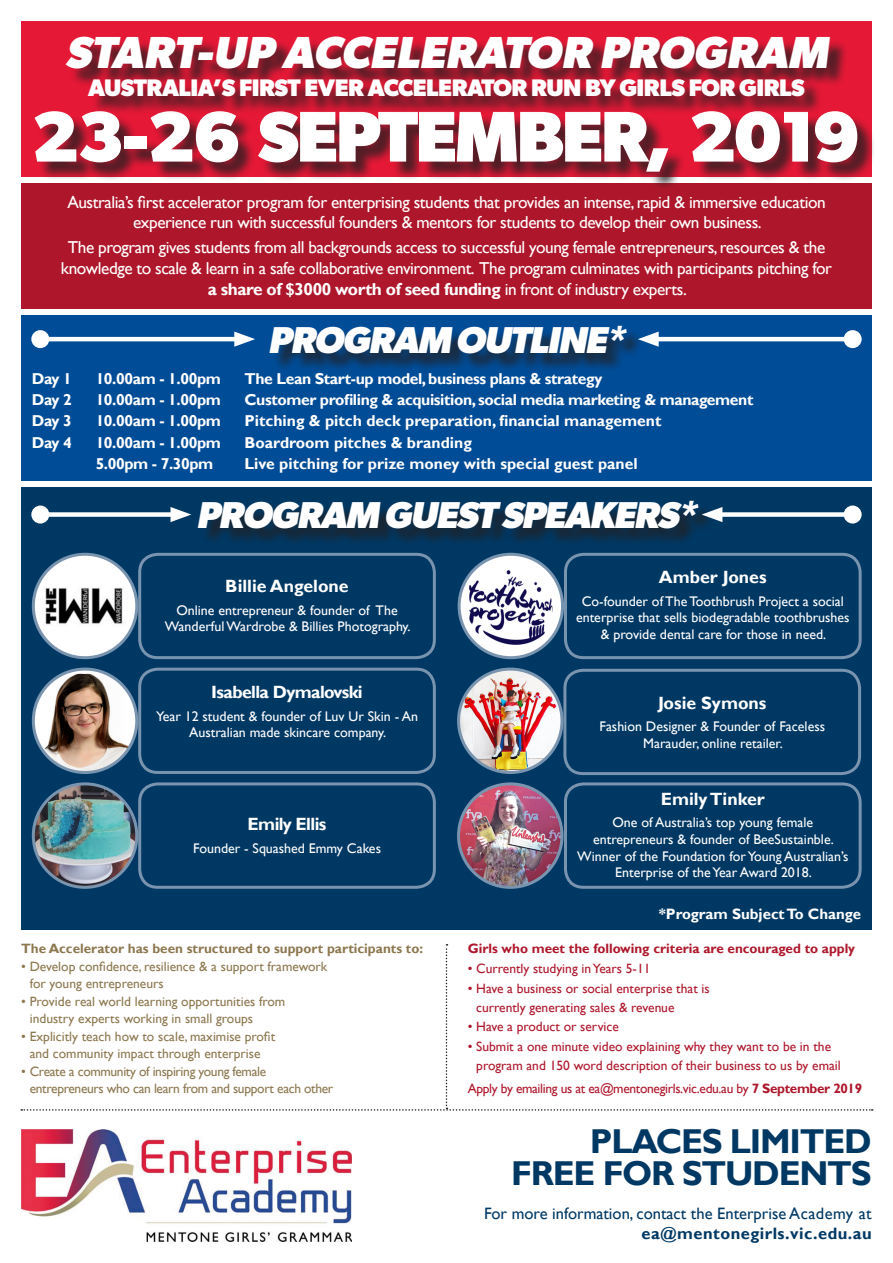
<style>
.page{position:relative;width:893px;height:1263px;background:#fff}
.page>*{position:absolute;margin:0;border:0;box-sizing:border-box;transform-origin:0 0}
.t1{font:700 72px "Gibson";letter-spacing:-.035em;color:#fff}
.t2{font:italic 700 45px "Gibson";color:#fff}
.t3{font:italic 700 37.5px "Gibson";color:#fff}
.t4{font:700 34.5px/32.4px "Gill Sans";letter-spacing:-.035em;color:#003864;text-align:right}
.t5{font:700 24px "Gibson";letter-spacing:-.02em;color:#fff}
.t6{font:700 17.7px "Gill Sans";color:#fff}
.t7{font:700 17.7px "Gill Sans";letter-spacing:-.035em;color:#fff}
.t8{font:17.25px/20.7px "Gill Sans";letter-spacing:-.025em;color:#fff;text-align:center}
.t9{font:16.5px/19.8px "Gill Sans";color:#003864;text-align:right}
.t10{font:700 15.75px "Gill Sans";letter-spacing:-.025em;color:#fff}
.t11{font:700 15.75px "Gill Sans";color:#fff}
.t12{font:700 15px "Gill Sans";color:#fff}
.t13{font:13.95px/16.8px "Gill Sans";color:#fff;text-align:center}
.t14{font:13.5px/18.8px "Gill Sans";color:#ae172b}
.t15{font:13.5px/17px "Gill Sans";color:#8c784f}
.t16{font:13.5px/17px "Gill Sans";letter-spacing:-.025em;color:#8c784f}
.t17{font:13.5px "Gill Sans";letter-spacing:-.025em;color:#ae172b}
.t18{font:700 13.5px "Gill Sans";color:#8c784f}
.t19{font:700 13.5px "Gill Sans";color:#ae172b}
.s1{font-weight:700}
</style>
<div class="page">
<div style="left:21px;top:21px;width:851px;height:155px;background:#e51836"></div>
<div style="left:21px;top:183px;width:851px;height:125px;background:#ae172b"></div>
<div style="left:21px;top:315px;width:851px;height:165px;background:#004c97"></div>
<div style="left:21px;top:487px;width:851px;height:442px;background:#003864"></div>
<div style="left:272px;top:328px;width:373px;height:44px;background:#231f20;opacity:.75"></div>
<div style="left:201px;top:503px;width:516px;height:43px;background:#231f20;opacity:.75"></div>
<div style="left:38px;top:114px;width:838px;height:76px;background:#231f20;opacity:.75"></div>
<img style="left:21px;top:1129px;width:330px;height:113px">
<div style="left:33px;top:554px;width:104px;height:104px;background:#fff;border-radius:50%"></div>
<img style="left:41px;top:576px;width:87px;height:60px">
<div style="left:32px;top:553px;width:106px;height:106px;border:3px solid #7994af;border-radius:50%"></div>
<div style="left:138px;top:553px;width:298px;height:106px;border:3px solid #7994af;border-radius:18px"></div>
<img style="left:33px;top:786px;width:104px;height:101px">
<div style="left:32px;top:782px;width:106px;height:107px;border:3px solid #7994af;border-radius:50%"></div>
<div style="left:138px;top:782px;width:298px;height:107px;border:3px solid #7994af;border-radius:18px"></div>
<img style="left:33px;top:674px;width:104px;height:98px">
<div style="left:32px;top:667px;width:106px;height:107px;border:3px solid #7994af;border-radius:50%"></div>
<div style="left:138px;top:668px;width:298px;height:106px;border:3px solid #7994af;border-radius:18px"></div>
<div style="left:564px;top:553px;width:298px;height:106px;border:3px solid #7994af;border-radius:18px"></div>
<div style="left:563px;top:669px;width:298px;height:106px;border:3px solid #7994af;border-radius:18px"></div>
<div style="left:564px;top:782px;width:298px;height:107px;border:3px solid #7994af;border-radius:18px"></div>
<div style="left:69px;top:39px;width:779px;height:48px;background:#231f20;opacity:.75"></div>
<div style="left:91px;top:81px;width:732px;height:34px;background:#231f20;opacity:.75"></div>
<hr style="left:40px;top:337px;width:203px;height:4px;background:#fff">
<div style="left:31px;top:330px;width:18px;height:18px;background:#fff;border-radius:50%"></div>
<svg style="left:234px;top:332px;width:21px;height:15px"></svg>
<div style="left:40px;top:512px;width:139px;height:5px;background:#fff"></div>
<div style="left:31px;top:505px;width:18px;height:18px;background:#fff;border-radius:50%"></div>
<svg style="left:171px;top:507px;width:20px;height:15px"></svg>
<hr style="left:650px;top:337px;width:203px;height:4px;background:#fff">
<div style="left:844px;top:330px;width:18px;height:18px;background:#fff;border-radius:50%"></div>
<svg style="left:638px;top:332px;width:21px;height:15px"></svg>
<div style="left:714px;top:512px;width:139px;height:5px;background:#fff"></div>
<div style="left:844px;top:505px;width:18px;height:18px;background:#fff;border-radius:50%"></div>
<svg style="left:702px;top:507px;width:20px;height:15px"></svg>
<img style="left:459px;top:784px;width:103px;height:103px;border-radius:52px">
<div style="left:457px;top:782px;width:106px;height:107px;border:3px solid #7994af;border-radius:50%"></div>
<svg style="left:459px;top:554px;width:103px;height:104px"></svg>
<img style="left:469px;top:565px;width:83px;height:84px">
<div style="left:458px;top:553px;width:106px;height:106px;border:3px solid #7994af;border-radius:50%"></div>
<img style="left:459px;top:671px;width:103px;height:101px">
<div style="left:457px;top:667px;width:106px;height:107px;border:3px solid #7994af;border-radius:50%"></div>
<svg style="left:21px;top:944px;width:852px;height:167px"></svg>
<p class="t2" style="left:65px;top:26px;width:773px">START-UP ACCELERATOR PROGRAM</p>
<p class="t5" style="left:88px;top:73px;width:718px">AUSTRALIA’S FIRST EVER ACCELERATOR RUN BY GIRLS FOR GIRLS</p>
<p class="t1" style="left:31px;top:94px;width:831px">23-26 SEPTEMBER, 2019</p>
<p class="t8" style="left:67px;top:192px;width:760px">Australia’s first accelerator program for enterprising students that provides an intense, rapid &amp; immersive education experience run with successful founders &amp; mentors for students to develop their own business.</p>
<p class="t8" style="left:61px;top:237px;width:773px">The program gives students from all backgrounds access to successful young female entrepreneurs, resources &amp; the knowledge to scale &amp; learn in a safe collaborative environment. The program culminates with participants pitching for <span class="s1">a share of $3000 worth of seed funding</span> in front of industry experts.</p>
<p class="t3" style="left:268px;top:318px;width:366px">PROGRAM OUTLINE*</p>
<p class="t10" style="left:32px;top:369px;width:41px">Day 1</p>
<p class="t10" style="left:96px;top:369px;width:127px">10.00am - 1.00pm</p>
<p class="t10" style="left:244px;top:369px;width:360px">The Lean Start-up model, business plans &amp; strategy</p>
<p class="t10" style="left:32px;top:390px;width:41px">Day 2</p>
<p class="t10" style="left:96px;top:390px;width:127px">10.00am - 1.00pm</p>
<p class="t10" style="left:244px;top:390px;width:510px">Customer profiling &amp; acquisition, social media marketing &amp; management</p>
<p class="t10" style="left:32px;top:412px;width:41px">Day 3</p>
<p class="t10" style="left:96px;top:412px;width:127px">10.00am - 1.00pm</p>
<p class="t11" style="left:244px;top:412px;width:418px">Pitching &amp; pitch deck preparation, financial management</p>
<p class="t10" style="left:32px;top:433px;width:41px">Day 4</p>
<p class="t10" style="left:96px;top:433px;width:127px">10.00am - 1.00pm</p>
<p class="t11" style="left:244px;top:433px;width:229px">Boardroom pitches &amp; branding</p>
<p class="t10" style="left:96px;top:454px;width:119px">5.00pm - 7.30pm</p>
<p class="t11" style="left:244px;top:454px;width:395px">Live pitching for prize money with special guest panel</p>
<p class="t3" style="left:196px;top:492px;width:510px">PROGRAM GUEST SPEAKERS*</p>
<p class="t6" style="left:225px;top:575px;width:125px">Billie Angelone</p>
<p class="t13" style="left:165px;top:602px;width:247px">Online entrepreneur &amp; founder of The<br>Wanderful Wardrobe &amp; Billies Photography.</p>
<p class="t7" style="left:211px;top:681px;width:153px">Isabella Dymalovski</p>
<p class="t13" style="left:156px;top:708px;width:263px">Year 12 student &amp; founder of Luv Ur Skin - An<br>Australian made skincare company.</p>
<p class="t7" style="left:248px;top:813px;width:80px">Emily Ellis</p>
<p class="t13" style="left:193px;top:840px;width:189px">Founder - Squashed Emmy Cakes</p>
<p class="t18" style="left:21px;top:941px;width:403px">The Accelerator has been structured to support participants to:</p>
<p class="t15" style="left:30px;top:958px;width:299px;text-indent:-9px">• Develop confidence, resilience &amp; a support framework for young entrepreneurs</p>
<p class="t15" style="left:30px;top:993px;width:257px;text-indent:-9px">• Provide real world learning opportunities from industry experts working in small groups</p>
<p class="t15" style="left:21px;top:1028px;width:255px;text-align:center">• Explicitly teach how to scale, maximise profit and community impact through enterprise</p>
<p class="t16" style="left:30px;top:1063px;width:305px;text-indent:-9px">• Create a community of inspiring young female entrepreneurs who can learn from and support each other</p>
<p class="t6" style="left:659px;top:567px;width:109px">Amber Jones</p>
<p class="t13" style="left:576px;top:593px;width:275px">Co-founder of The Toothbrush Project a social enterprise that sells biodegradable toothbrushes &amp; provide dental care for those in need.</p>
<p class="t6" style="left:658px;top:692px;width:110px">Josie Symons</p>
<p class="t13" style="left:599px;top:718px;width:227px">Fashion Designer &amp; Founder of Faceless<br>Marauder, online retailer.</p>
<p class="t6" style="left:661px;top:788px;width:105px">Emily Tinker</p>
<p class="t13" style="left:577px;top:814px;width:273px">One of Australia’s top young female entrepreneurs &amp; founder of BeeSustainble.<br>Winner of the Foundation for Young Australian’s Enterprise of the Year Award 2018.</p>
<p class="t12" style="left:659px;top:904px;width:204px">*Program Subject To Change</p>
<p class="t19" style="left:468px;top:941px;width:389px">Girls who meet the following criteria are encouraged to apply</p>
<p class="t14" style="left:468px;top:959px;width:184px">• Currently studying in Years 5-11</p>
<p class="t14" style="left:476px;top:979px;width:235px;text-indent:-9px">• Have a business or social enterprise that is currently generating sales &amp; revenue</p>
<p class="t14" style="left:468px;top:1018px;width:153px">• Have a product or service</p>
<p class="t14" style="left:476px;top:1037px;width:366px;text-indent:-9px">• Submit a one minute video explaining why they want to be in the program and 150 word description of their business to us by email</p>
<p class="t17" style="left:468px;top:1080px;width:396px">Apply by emailing us at ea@mentonegirls.vic.edu.au by <span class="s1">7 September 2019</span></p>
<p class="t4" style="left:511px;top:1126px;width:362px">PLACES LIMITED<br>FREE FOR STUDENTS</p>
<p class="t9" style="left:484px;top:1204px;width:389px">For more information, contact the Enterprise Academy at <span class="s1">ea@mentonegirls.vic.edu.au</span></p>
</div>
